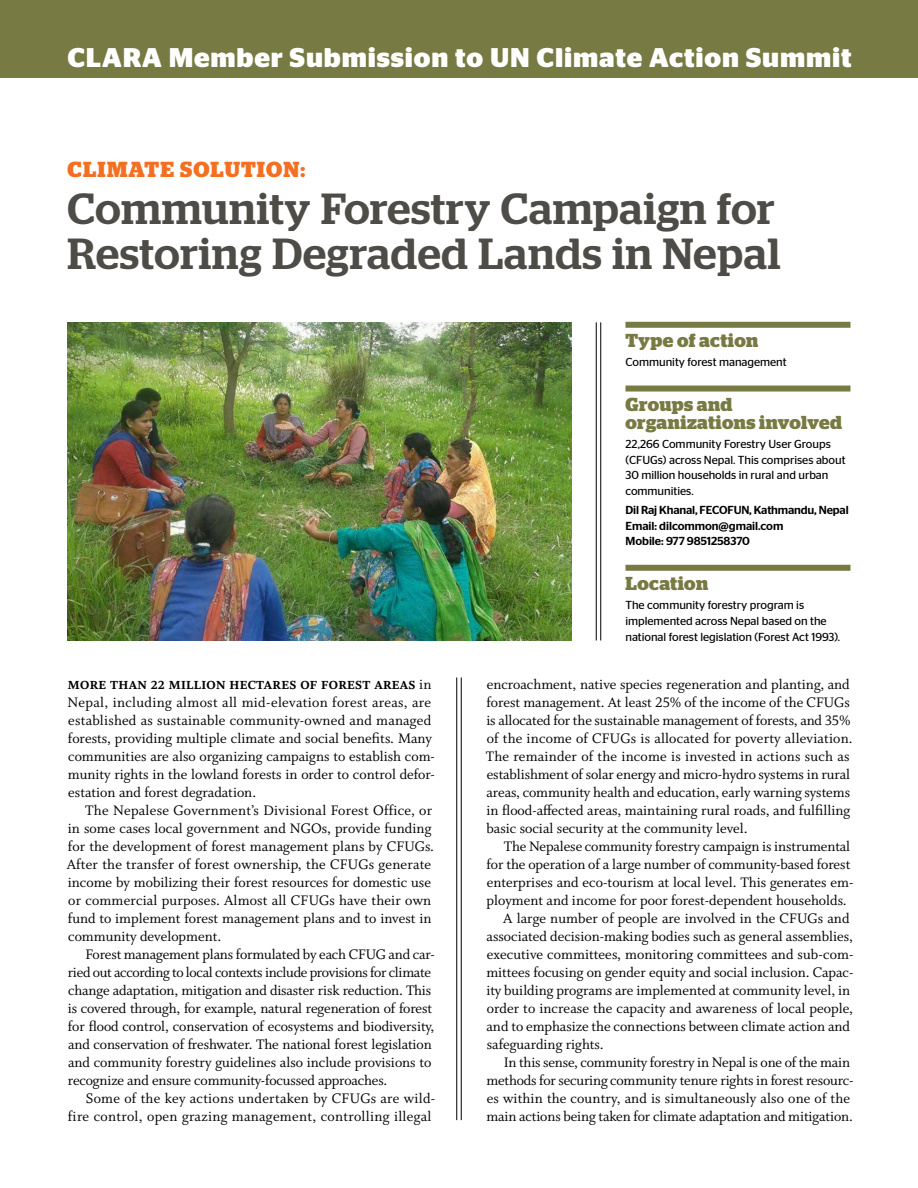
<style>
.page{position:relative;width:918px;height:1188px;background:#fff}
.page>*{position:absolute;margin:0;border:0;box-sizing:border-box;transform-origin:0 0}
.t1{font:500 43.5px/45px "Stag";letter-spacing:.02em;color:#4d4c47}
.t2{font:700 27px "Stag Sans";letter-spacing:.03em;color:#fff}
.t3{font:700 21.75px "Stag";letter-spacing:.05em;color:#f36f21}
.t4{font:700 18.75px/18px "Stag";letter-spacing:.02em;color:#777a42}
.t5{font:15.3px/18px "Whitman Roman LF";color:#000}
.t6{font:15.3px/18px "Whitman Roman LF";letter-spacing:.02em;color:#000;text-align:right}
.t7{font:13.2px "Whitman Extra Bold LF";letter-spacing:.02em;color:#000}
.t8{font:11.7px/15.8px "Stag Sans";letter-spacing:-.005em;color:#000}
.t9{font:500 11.7px/15.8px "Stag Sans";letter-spacing:-.015em;color:#000}
.s1{font-family:"Whitman Roman LF";font-size:15.3px}
</style>
<div class="page">
<div style="left:0;top:0;width:918px;height:78px;background:#777a42"></div>
<img style="left:68px;top:322px;width:504px;height:318px">
<div style="left:626px;top:322px;width:224px;height:6px;background:#777a42"></div>
<div style="left:626px;top:386px;width:224px;height:6px;background:#777a42"></div>
<div style="left:626px;top:565px;width:224px;height:6px;background:#777a42"></div>
<hr style="left:596px;top:322px;width:1px;height:319px;background:#000">
<hr style="left:600px;top:322px;width:1px;height:319px;background:#000">
<hr style="left:456px;top:677px;width:1px;height:443px;background:#000">
<hr style="left:461px;top:677px;width:1px;height:443px;background:#000">
<h2 class="t2" style="left:68px;top:42px;width:786px">CLARA Member Submission to UN Climate Action Summit</h2>
<h3 class="t3" style="left:68px;top:156px;width:239px">CLIMATE SOLUTION:</h3>
<h1 class="t1" style="left:68px;top:185px;width:715px">Community Forestry Campaign for<br>Restoring Degraded Lands in Nepal</h1>
<p class="t7" style="left:68px;top:677px;width:365px">MORE THAN 22 MILLION HECTARES OF FOREST AREAS <span class="s1">in</span></p>
<p class="t5" style="left:68px;top:693px;width:369px">Nepal, including almost all mid-elevation forest areas, are established as sustainable community-owned and managed forests, providing multiple climate and social benefits. Many communities are also organizing campaigns to establish com&shy;munity rights in the lowland forests in order to control defor&shy;estation and forest degradation.</p>
<p class="t5" style="left:67px;top:801px;width:369px;text-indent:18px">The Nepalese Government’s Divisional Forest Office, or in some cases local government and NGOs, provide funding for the development of forest management plans by CFUGs.<br>After the transfer of forest ownership, the CFUGs generate income by mobilizing their forest resources for domestic use or commercial purposes. Almost all CFUGs have their own fund to implement forest management plans and to invest in community development.</p>
<p class="t5" style="left:68px;top:945px;width:369px;text-indent:18px">Forest management plans formulated by each CFUG and car&shy;ried out according to local contexts include provisions for climate change adaptation, mitigation and disaster risk reduction. This is covered through, for example, natural regeneration of forest for flood control, conservation of ecosystems and biodiversity, and conservation of freshwater. The national forest legislation and community forestry guidelines also include provisions to recognize and ensure community-focussed approaches.</p>
<p class="t6" style="left:68px;top:1089px;width:369px">Some of the key actions undertaken by CFUGs are wild&shy;fire control, open grazing management, controlling illegal</p>
<p class="t4" style="left:626px;top:332px;width:134px">Type of action</p>
<p class="t8" style="left:626px;top:354px;width:163px">Community forest management</p>
<p class="t4" style="left:626px;top:395px;width:218px">Groups and organizations involved</p>
<p class="t8" style="left:626px;top:436px;width:222px">22,266 Community Forestry User Groups (CFUGs) across Nepal. This comprises about 30 million households in rural and urban communities.</p>
<p class="t9" style="left:626px;top:502px;width:225px">Dil Raj Khanal, FECOFUN, Kathmandu, Nepal<br>Email: dilcommon@gmail.com<br>Mobile: 977 9851258370</p>
<p class="t4" style="left:626px;top:575px;width:84px">Location</p>
<p class="t8" style="left:626px;top:597px;width:216px">The community forestry program is implemented across Nepal based on the national forest legislation (Forest Act 1993).</p>
<p class="t5" style="left:486px;top:675px;width:369px">encroachment, native species regeneration and planting, and forest management. At least 25% of the income of the CFUGs is allocated for the sustainable management of forests, and 35% of the income of CFUGs is allocated for poverty alleviation.<br>The remainder of the income is invested in actions such as establishment of solar energy and micro-hydro systems in rural areas, community health and education, early warning systems in flood-affected areas, maintaining rural roads, and fulfilling basic social security at the community level.</p>
<p class="t5" style="left:504px;top:837px;width:348px">The Nepalese community forestry campaign is instrumental</p>
<p class="t5" style="left:486px;top:855px;width:365px">for the operation of a large number of community-based forest</p>
<p class="t5" style="left:487px;top:873px;width:368px">enterprises and eco-tourism at local level. This generates em-</p>
<p class="t5" style="left:487px;top:891px;width:362px">ployment and income for poor forest-dependent households.</p>
<p class="t5" style="left:503px;top:909px;width:348px">A large number of people are involved in the CFUGs and</p>
<p class="t5" style="left:487px;top:927px;width:368px">associated decision-making bodies such as general assemblies,</p>
<p class="t5" style="left:487px;top:945px;width:368px">executive committees, monitoring committees and sub-com-</p>
<p class="t5" style="left:486px;top:963px;width:369px">mittees focusing on gender equity and social inclusion. Capac-</p>
<p class="t5" style="left:486px;top:981px;width:366px">ity building programs are implemented at community level, in</p>
<p class="t5" style="left:487px;top:999px;width:368px">order to increase the capacity and awareness of local people,</p>
<p class="t5" style="left:487px;top:1017px;width:365px">and to emphasize the connections between climate action and</p>
<p class="t5" style="left:487px;top:1035px;width:118px">safeguarding rights.</p>
<p class="t5" style="left:504px;top:1053px;width:348px">In this sense, community forestry in Nepal is one of the main</p>
<p class="t5" style="left:486px;top:1071px;width:369px">methods for securing community tenure rights in forest resourc-</p>
<p class="t5" style="left:487px;top:1089px;width:365px">es within the country, and is simultaneously also one of the</p>
<p class="t5" style="left:486px;top:1107px;width:368px">main actions being taken for climate adaptation and mitigation.</p>
</div>
